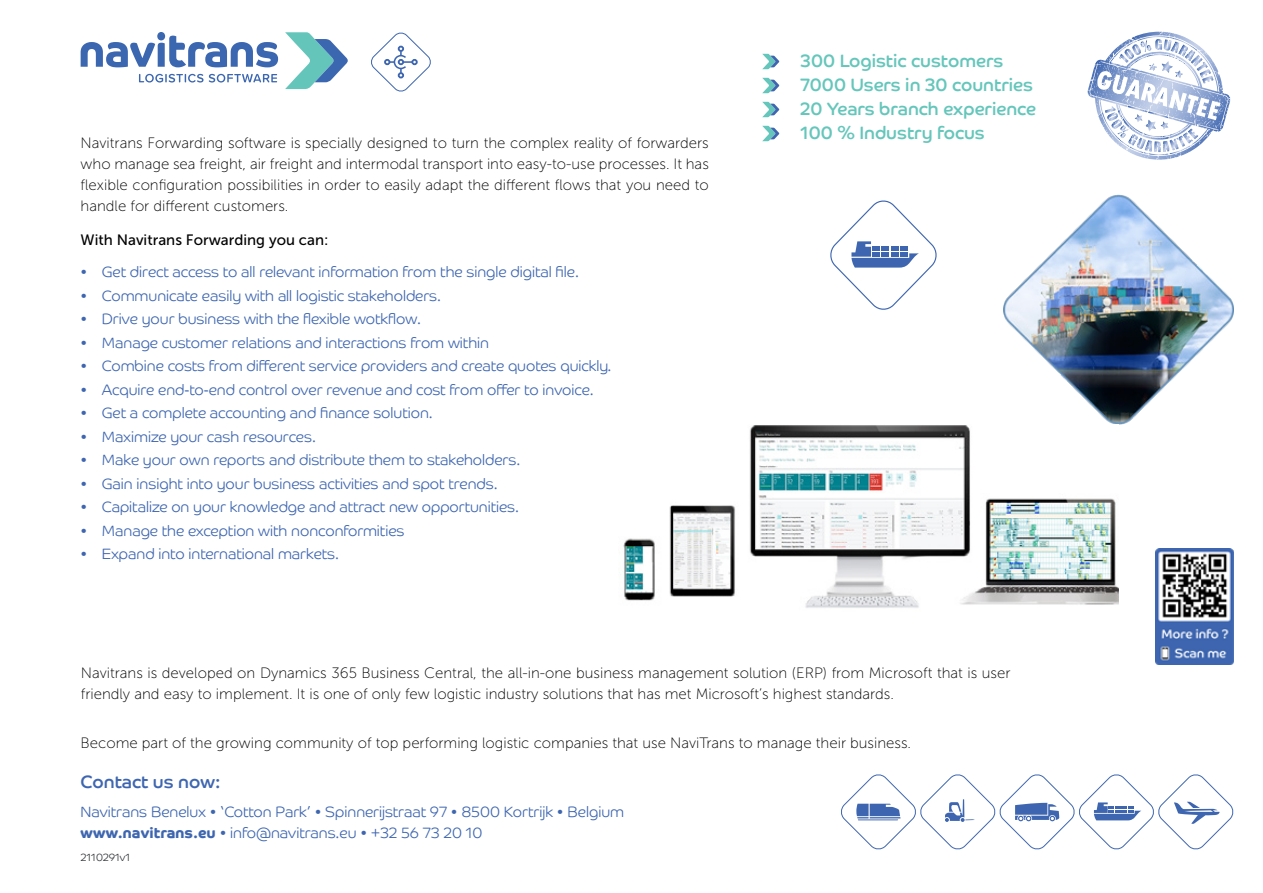
<style>
.page{position:relative;width:1263px;height:893px;background:#fff}
.page>*{position:absolute;margin:0;border:0;box-sizing:border-box;transform-origin:0 0}
.t1{font:18px/24px "Co Headline";color:#65c6bb}
.t2{font:18px "Co Headline";color:#3e66b0}
.t3{font:300 15px/21px "Co Headline";color:#3e66b0}
.t4{font:15px/21px "Museo Sans 100";color:#000}
.t5{font:15px "Museo Sans 500";color:#000}
.t6{font:300 10.5px "Co Headline";color:#303438}
.s1{font-weight:700}
</style>
<div class="page">
<svg style="left:841px;top:774px;width:392px;height:75px"></svg>
<svg style="left:371px;top:33px;width:60px;height:59px"></svg>
<svg style="left:1087px;top:32px;width:137px;height:125px"></svg>
<svg style="left:139px;top:74px;width:138px;height:9px"></svg>
<svg style="left:285px;top:32px;width:63px;height:57px"></svg>
<svg style="left:81px;top:32px;width:197px;height:35px"></svg>
<svg style="left:830px;top:200px;width:106px;height:110px"></svg>
<img style="left:1003px;top:195px;width:230px;height:230px">
<img style="left:623px;top:425px;width:495px;height:183px">
<img style="left:1156px;top:549px;width:77px;height:115px">
<svg style="left:762px;top:54px;width:17px;height:15px"></svg>
<svg style="left:762px;top:78px;width:17px;height:15px"></svg>
<svg style="left:762px;top:102px;width:17px;height:15px"></svg>
<svg style="left:762px;top:126px;width:17px;height:15px"></svg>
<p class="t4" style="left:81px;top:133px;width:630px;text-align:justify">Navitrans Forwarding software is specially designed to turn the complex reality of forwarders who manage sea freight, air freight and intermodal transport into easy-to-use processes. It has flexible configuration possibilities in order to easily adapt the different flows that you need to handle for different customers.</p>
<p class="t5" style="left:81px;top:232px;width:249px">With Navitrans Forwarding you can:</p>
<p class="t3" style="left:81px;top:261px;width:500px">• Get direct access to all relevant information from the single digital file.</p>
<p class="t3" style="left:81px;top:285px;width:362px">• Communicate easily with all logistic stakeholders.</p>
<p class="t3" style="left:81px;top:308px;width:342px">• Drive your business with the flexible wotkflow.</p>
<p class="t3" style="left:81px;top:332px;width:410px">• Manage customer relations and interactions from within</p>
<p class="t3" style="left:81px;top:355px;width:532px">• Combine costs from different service providers and create quotes quickly.</p>
<p class="t3" style="left:81px;top:379px;width:515px">• Acquire end-to-end control over revenue and cost from offer to invoice.</p>
<p class="t3" style="left:81px;top:402px;width:354px">• Get a complete accounting and finance solution.</p>
<p class="t3" style="left:81px;top:426px;width:237px">• Maximize your cash resources.</p>
<p class="t3" style="left:81px;top:450px;width:441px">• Make your own reports and distribute them to stakeholders.</p>
<p class="t3" style="left:81px;top:473px;width:419px">• Gain insight into your business activities and spot trends.</p>
<p class="t3" style="left:81px;top:497px;width:440px">• Capitalize on your knowledge and attract new opportunities.</p>
<p class="t3" style="left:81px;top:520px;width:325px">• Manage the exception with nonconformities</p>
<p class="t3" style="left:81px;top:544px;width:260px">• Expand into international markets.</p>
<p class="t1" style="left:800px;top:49px;width:237px">300 Logistic customers<br>7000 Users in 30 countries<br>20 Years branch experience<br>100 % Industry focus</p>
<p class="t4" style="left:81px;top:662px;width:931px">Navitrans is developed on Dynamics 365 Business Central, the all-in-one business management solution (ERP) from Microsoft that is user friendly and easy to implement. It is one of only few logistic industry solutions that has met Microsoft’s highest standards.</p>
<p class="t4" style="left:81px;top:732px;width:832px">Become part of the growing community of top performing logistic companies that use NaviTrans to manage their business.</p>
<p class="t2" style="left:81px;top:771px;width:141px">Contact us now:</p>
<p class="t3" style="left:81px;top:801px;width:545px">Navitrans Benelux • ‘Cotton Park’ • Spinnerijstraat 97 • 8500 Kortrijk • Belgium <span class="s1">www.navitrans.eu</span> • info@navitrans.eu • +32 56 73 20 10</p>
<p class="t6" style="left:81px;top:852px;width:51px">2110291v1</p>
</div>
